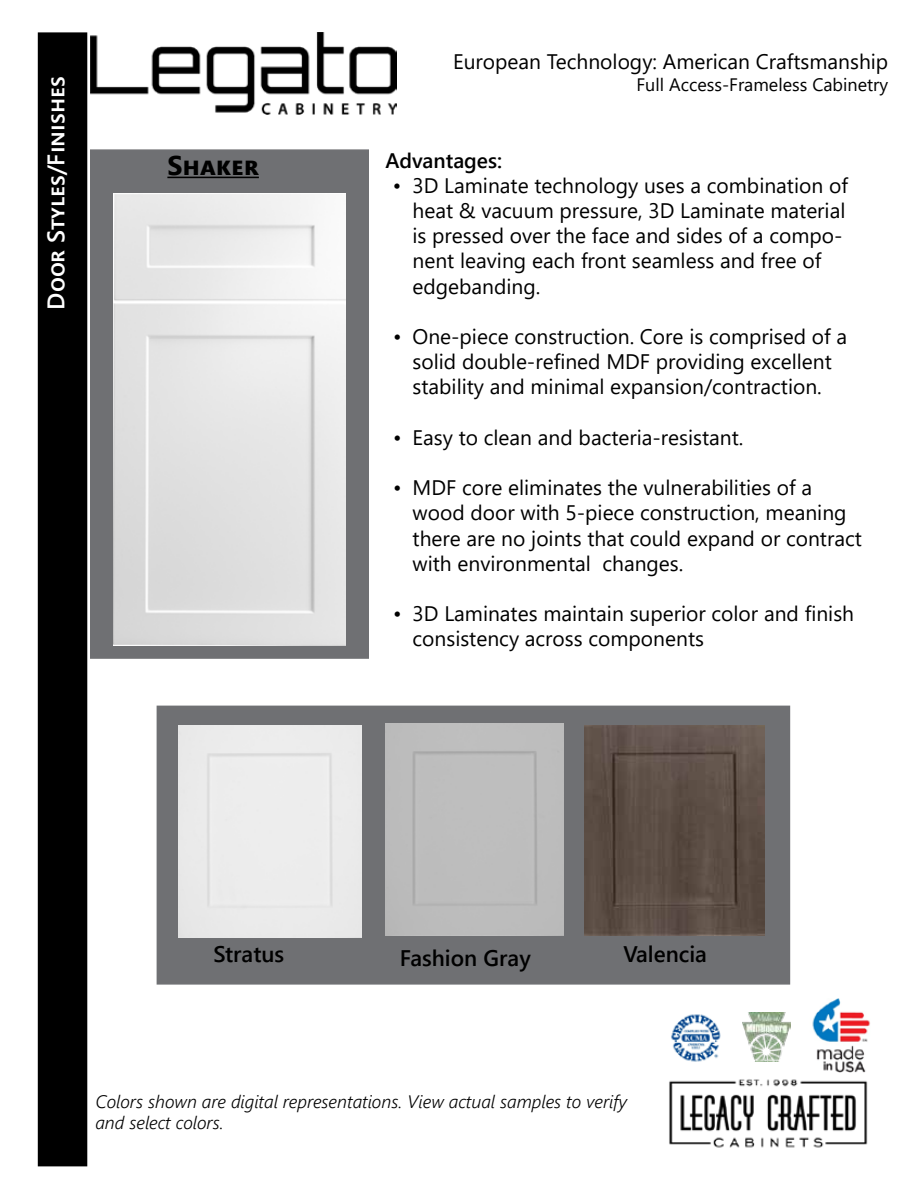
<style>
.page{position:relative;width:918px;height:1188px;background:#fff}
.page>*{position:absolute;margin:0;border:0;box-sizing:border-box;transform-origin:0 0}
.t1{font:700 27px "Segoe UI";color:#000}
.t2{font:600 24px "Segoe UI";color:#fff}
.t3{font:600 22.5px "Segoe UI";color:#000}
.t4{font:21px/25.2px "Segoe UI";color:#000}
.t5{font:600 21px "Segoe UI";color:#000}
.t6{font:italic 300 18px/21.6px "Segoe UI";color:#000}
.t7{font:18px "Segoe UI";color:#000}
</style>
<div class="page">
<div style="left:38px;top:32px;width:49px;height:1134px;background:#000"></div>
<img style="left:669px;top:1079px;width:199px;height:69px">
<img style="left:812px;top:998px;width:58px;height:75px">
<img style="left:671px;top:1014px;width:50px;height:48px">
<img style="left:742px;top:1013px;width:48px;height:48px">
<img style="left:90px;top:32px;width:306px;height:83px">
<div style="left:157px;top:706px;width:633px;height:279px;background:#6f7073;border:2px solid #6f7073"></div>
<div style="left:90px;top:149px;width:279px;height:510px;background:#6f7073;border:2px solid #6f7073"></div>
<img style="left:113px;top:193px;width:232px;height:453px">
<hr style="left:167px;top:177px;width:92px;height:1px;background:#000">
<div style="left:179px;top:725px;width:182px;height:213px;background:#ececec"></div>
<div style="left:385px;top:724px;width:178px;height:212px;background:#bdbdbd"></div>
<img style="left:584px;top:725px;width:180px;height:211px">
<p class="t2" style="left:33px;top:310px;width:235px;rotate:-90deg">Door Styles/Finishes</p>
<p class="t1" style="left:167px;top:140px;width:93px">Shaker</p>
<p class="t4" style="left:453px;top:47px;width:437px">European Technology: American Craftsmanship</p>
<p class="t7" style="left:637px;top:67px;width:253px">Full Access-Frameless Cabinetry</p>
<p class="t5" style="left:386px;top:140px;width:118px">Advantages:</p>
<p class="t4" style="left:413px;top:171px;width:437px;text-indent:-20px">• 3D Laminate technology uses a combination of heat &amp; vacuum pressure, 3D Laminate material is pressed over the face and sides of a compo&shy;nent leaving each front seamless and free of edgebanding.</p>
<p class="t4" style="left:393px;top:322px;width:456px;text-align:center">• One-piece construction. Core is comprised of a solid double-refined MDF providing excellent stability and minimal expansion/contraction.</p>
<p class="t4" style="left:393px;top:423px;width:352px">• Easy to clean and bacteria-resistant.</p>
<p class="t4" style="left:413px;top:473px;width:451px;text-indent:-20px">• MDF core eliminates the vulnerabilities of a wood door with 5-piece construction, meaning there are no joints that could expand or contract with environmental changes.</p>
<p class="t4" style="left:413px;top:599px;width:443px;text-indent:-20px">• 3D Laminates maintain superior color and finish consistency across components</p>
<p class="t3" style="left:214px;top:933px;width:72px">Stratus</p>
<p class="t3" style="left:400px;top:937px;width:132px">Fashion Gray</p>
<p class="t3" style="left:623px;top:933px;width:85px">Valencia</p>
<p class="t6" style="left:95px;top:1089px;width:533px">Colors shown are digital representations. View actual samples to verify and select colors.</p>
</div>
